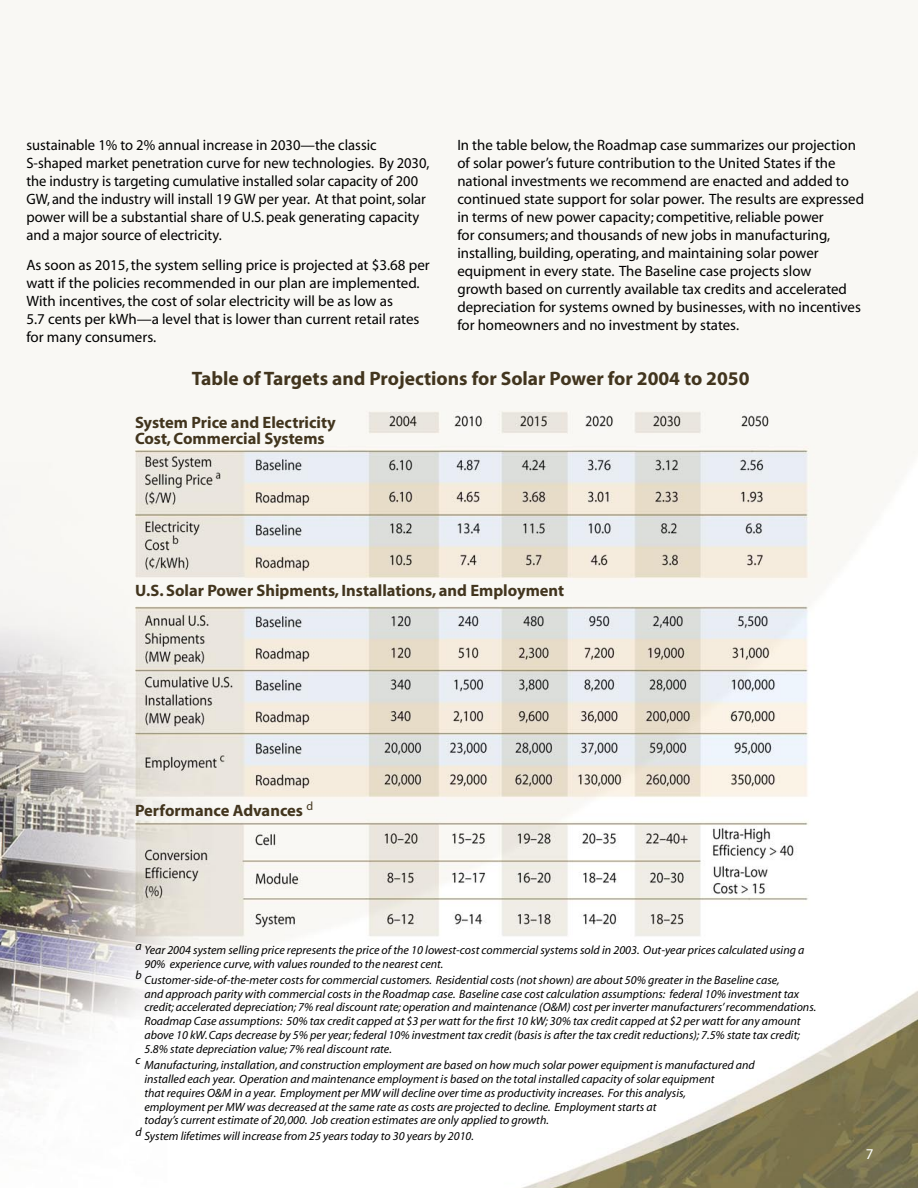
<style>
.page{position:relative;width:918px;height:1188px;background:#fff}
.page>*{position:absolute;margin:0;border:0;box-sizing:border-box;transform-origin:0 0}
.t1{font:700 19.5px "Myriad";color:#42351e}
.subheads{font:700 16.5px "Myriad";color:#42351e}
.bodycopy{font:15px/18px "Myriad";color:#000}
.subheads-2{font:15px "Myriad";color:#fff}
.captions{font:italic 12px/13.8px "Myriad";color:#000}
</style>
<div class="page">
<img style="left:0;top:0;width:918px;height:1188px">
<p class="bodycopy" style="left:26px;top:136px;width:405px">sustainable 1% to 2% annual increase in 2030—the classic S-shaped market penetration curve for new technologies. By 2030, the industry is targeting cumulative installed solar capacity of 200<br>GW, and the industry will install 19 GW per year. At that point, solar power will be a substantial share of U.S. peak generating capacity and a major source of electricity.</p>
<p class="bodycopy" style="left:26px;top:257px;width:405px">As soon as 2015, the system selling price is projected at $3.68 per watt if the policies recommended in our plan are implemented.<br>With incentives, the cost of solar electricity will be as low as<br>5.7 cents per kWh—a level that is lower than current retail rates for many consumers.</p>
<p class="bodycopy" style="left:457px;top:136px;width:408px">In the table below, the Roadmap case summarizes our projection of solar power’s future contribution to the United States if the national investments we recommend are enacted and added to continued state support for solar power. The results are expressed in terms of new power capacity; competitive, reliable power<br>for consumers; and thousands of new jobs in manufacturing, installing, building, operating, and maintaining solar power equipment in every state. The Baseline case projects slow<br>growth based on currently available tax credits and accelerated depreciation for systems owned by businesses, with no incentives for homeowners and no investment by states.</p>
<p class="t1" style="left:192px;top:369px;width:559px">Table of Targets and Projections for Solar Power for 2004 to 2050</p>
<p class="subheads" style="left:135px;top:414px;width:202px">System Price and Electricity</p>
<p class="subheads" style="left:135px;top:430px;width:191px">Cost, Commercial Systems</p>
<p class="subheads" style="left:135px;top:582px;width:431px">U.S. Solar Power Shipments, Installations, and Employment</p>
<p class="subheads" style="left:135px;top:802px;width:180px">Performance Advances <sup>d</sup></p>
<p class="captions" style="left:144px;top:944px;width:662px;text-indent:-9px">a Year 2004 system selling price represents the price of the 10 lowest-cost commercial systems sold in 2003. Out-year prices calculated using a<br>90% experience curve, with values rounded to the nearest cent.</p>
<p class="captions" style="left:144px;top:973px;width:673px;text-indent:-9px">b Customer-side-of-the-meter costs for commercial customers. Residential costs (not shown) are about 50% greater in the Baseline case,<br>and approach parity with commercial costs in the Roadmap case. Baseline case cost calculation assumptions: federal 10% investment tax credit; accelerated depreciation; 7% real discount rate; operation and maintenance (O&amp;M) cost per inverter manufacturers’ recommendations.<br>Roadmap Case assumptions: 50% tax credit capped at $3 per watt for the first 10 kW; 30% tax credit capped at $2 per watt for any amount above 10 kW. Caps decrease by 5% per year; federal 10% investment tax credit (basis is after the tax credit reductions); 7.5% state tax credit; 5.8% state depreciation value; 7% real discount rate.</p>
<p class="captions" style="left:144px;top:1059px;width:612px;text-indent:-9px">c Manufacturing, installation, and construction employment are based on how much solar power equipment is manufactured and installed each year. Operation and maintenance employment is based on the total installed capacity of solar equipment<br>that requires O&amp;M in a year. Employment per MW will decline over time as productivity increases. For this analysis,<br>employment per MW was decreased at the same rate as costs are projected to decline. Employment starts at<br>today’s current estimate of 20,000. Job creation estimates are only applied to growth.</p>
<p class="captions" style="left:135px;top:1130px;width:340px">d System lifetimes will increase from 25 years today to 30 years by 2010.</p>
<p class="subheads-2" style="left:866px;top:1146px;width:9px">7</p>
</div>
